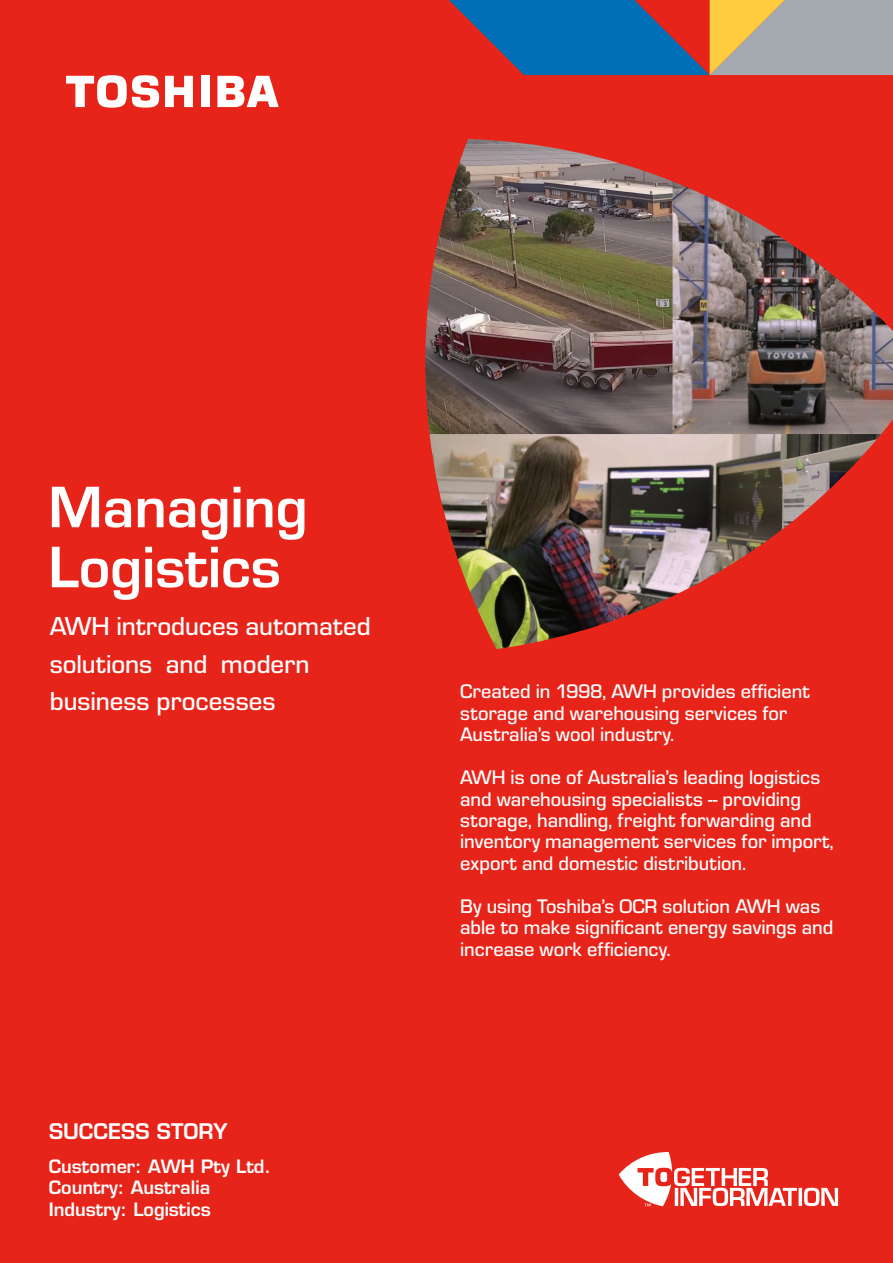
<style>
.page{position:relative;width:893px;height:1263px;background:#e72419}
.page>*{position:absolute;margin:0;border:0;box-sizing:border-box;transform-origin:0 0}
.t1{font:600 54px/60px "Eurostile LT Std";color:#fff}
.t2{font:500 27px/37.5px "Eurostile TOT";letter-spacing:-.005em;color:#fff}
.t3{font:600 21px "Eurostile LT Std";color:#fff}
.t4{font:500 20.4px/21.5px "Eurostile TOT";letter-spacing:-.005em;color:#fff}
.t5{font:600 18px/21.6px "Eurostile LT Std";color:#fff}
</style>
<div class="page">
<img style="left:672px;top:181px;width:221px;height:253px">
<img style="left:425px;top:139px;width:247px;height:297px">
<img style="left:430px;top:434px;width:451px;height:215px">
<svg style="left:619px;top:1152px;width:219px;height:54px"></svg>
<div style="left:201px;top:76px;width:9px;height:31px;background:#fff"></div>
<svg style="left:165px;top:76px;width:28px;height:31px"></svg>
<svg style="left:217px;top:76px;width:62px;height:31px"></svg>
<svg style="left:66px;top:75px;width:93px;height:33px"></svg>
<svg style="left:449px;top:0;width:444px;height:75px"></svg>
<h1 class="t1" style="left:48px;top:477px;width:261px">Managing<br>Logistics</h1>
<h2 class="t2" style="left:50px;top:608px;width:323px">AWH introduces automated solutions and modern business processes</h2>
<p class="t3" style="left:49px;top:1118px;width:180px">SUCCESS STORY</p>
<p class="t5" style="left:49px;top:1155px;width:224px">Customer: AWH Pty Ltd.<br>Country: Australia<br>Industry: Logistics</p>
<p class="t4" style="left:460px;top:681px;width:351px">Created in 1998, AWH provides efficient storage and warehousing services for<br>Australia’s wool industry.</p>
<p class="t4" style="left:460px;top:767px;width:375px">AWH is one of Australia’s leading logistics and warehousing specialists -- providing storage, handling, freight forwarding and inventory management services for import, export and domestic distribution.</p>
<p class="t4" style="left:460px;top:896px;width:375px">By using Toshiba’s OCR solution AWH was able to make significant energy savings and increase work efficiency.</p>
</div>
